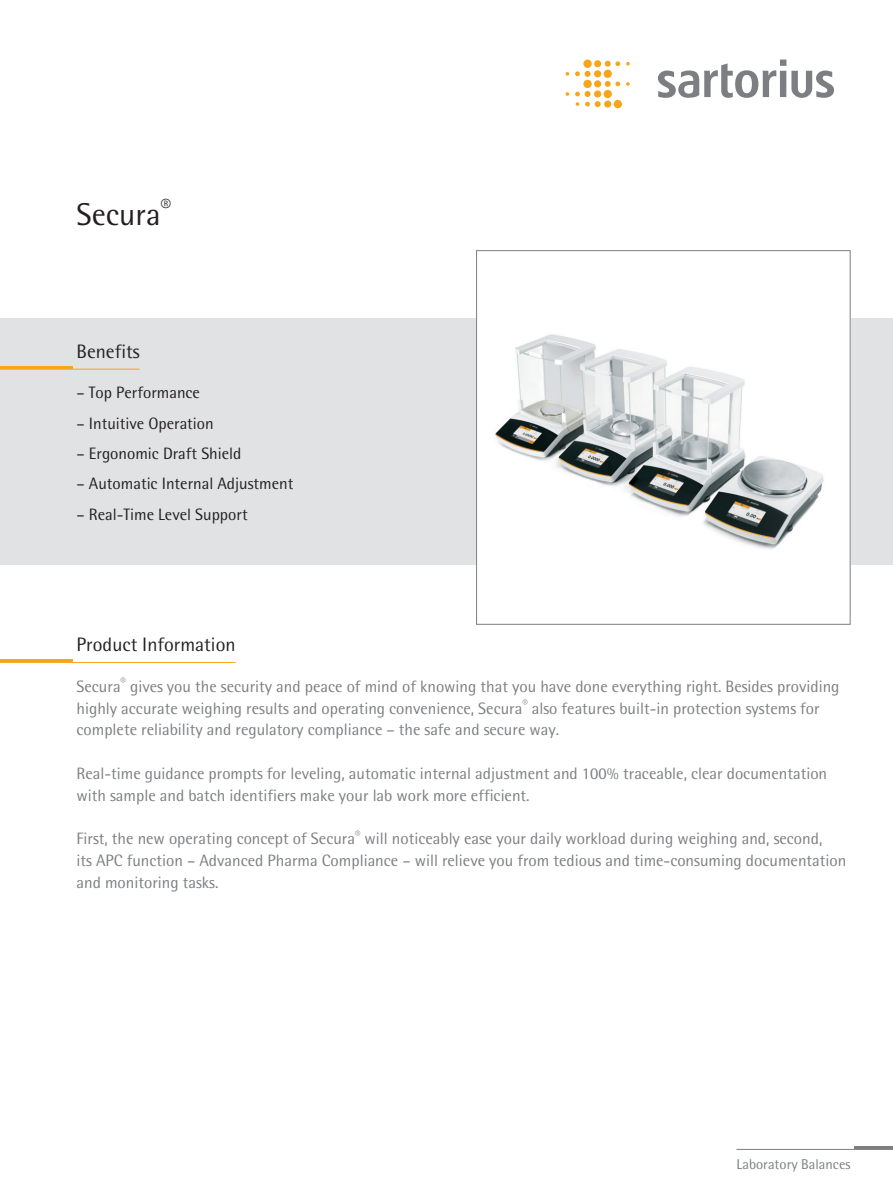
<style>
.page{position:relative;width:893px;height:1191px;background:#fff}
.page>*{position:absolute;margin:0;border:0;box-sizing:border-box;transform-origin:0 0}
.t1{font:31.5px "Sartorius Rotis Sans 2013";color:#231f20}
.t2{font:19.5px "Sartorius Rotis Sans 2013";color:#231f20}
.t3{font:16.5px/21.8px "Sartorius Rotis Sans 2013";color:#7c7e81}
.t4{font:16.5px "Sartorius Rotis Sans 2013";color:#231f20}
.t5{font:14.25px "Sartorius Rotis Sans 2013";color:#7c7e81}
</style>
<div class="page">
<hr style="left:855px;top:1146px;width:38px;height:3px;background:#7c7e81">
<hr style="left:736px;top:1149px;width:157px;height:1px;background:#7c7e81">
<div style="left:0;top:318px;width:893px;height:247px;background:#e1e2e4"></div>
<img style="left:478px;top:318px;width:370px;height:247px">
<div style="left:476px;top:250px;width:374px;height:374px;border:1px solid #7c7e81"></div>
<svg style="left:626px;top:62px;width:4px;height:4px"></svg>
<svg style="left:626px;top:82px;width:4px;height:4px"></svg>
<svg style="left:566px;top:72px;width:3px;height:4px"></svg>
<svg style="left:566px;top:92px;width:3px;height:4px"></svg>
<svg style="left:614px;top:100px;width:8px;height:8px"></svg>
<svg style="left:575px;top:61px;width:45px;height:46px"></svg>
<svg style="left:658px;top:60px;width:176px;height:38px"></svg>
<hr style="left:0;top:659px;width:72px;height:3px;background:#f9a51b">
<hr style="left:0;top:366px;width:72px;height:3px;background:#f9a51b">
<hr style="left:0;top:662px;width:236px;height:1px;background:#f9a51b">
<hr style="left:0;top:368px;width:140px;height:2px;background:#f9a51b">
<h1 class="t1" style="left:77px;top:196px;width:96px">Secura<sup>®</sup></h1>
<p class="t2" style="left:77px;top:340px;width:65px">Benefits</p>
<p class="t4" style="left:77px;top:383px;width:125px">– Top Performance</p>
<p class="t4" style="left:77px;top:413px;width:139px">– Intuitive Operation</p>
<p class="t4" style="left:77px;top:444px;width:166px">– Ergonomic Draft Shield</p>
<p class="t4" style="left:77px;top:474px;width:218px">– Automatic Internal Adjustment</p>
<p class="t4" style="left:77px;top:504px;width:173px">– Real-Time Level Support</p>
<p class="t2" style="left:77px;top:633px;width:161px">Product Information</p>
<p class="t3" style="left:77px;top:675px;width:764px">Secura<sup>®</sup> gives you the security and peace of mind of knowing that you have done everything right. Besides providing highly accurate weighing results and operating convenience, Secura<sup>®</sup> also features built-in protection systems for complete reliability and regulatory compliance – the safe and secure way.</p>
<p class="t3" style="left:77px;top:762px;width:752px">Real-time guidance prompts for leveling, automatic internal adjustment and 100% traceable, clear documentation with sample and batch identifiers make your lab work more efficient.</p>
<p class="t3" style="left:77px;top:827px;width:771px">First, the new operating concept of Secura<sup>®</sup> will noticeably ease your daily workload during weighing and, second,<br>its APC function – Advanced Pharma Compliance – will relieve you from tedious and time-consuming documentation and monitoring tasks.</p>
<p class="t5" style="left:737px;top:1155px;width:115px">Laboratory Balances</p>
</div>
